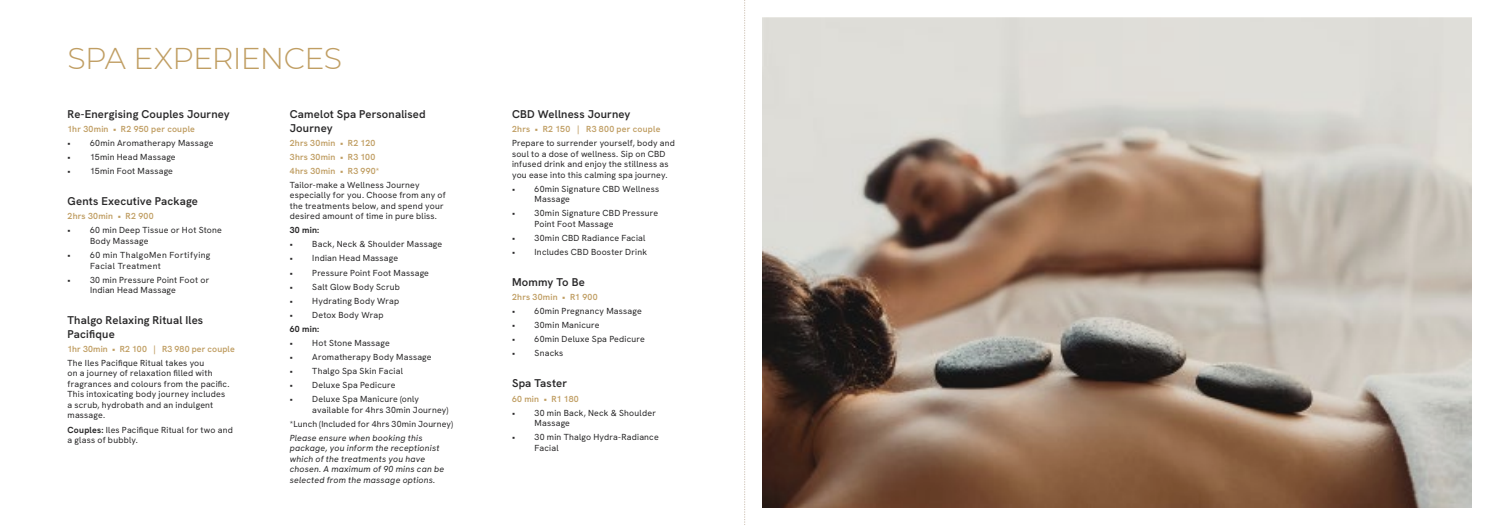
<style>
.page{position:relative;width:1489px;height:525px;background:#fff}
.page>*{position:absolute;margin:0;border:0;box-sizing:border-box;transform-origin:0 0}
.t1{font:300 30px "Montserrat";letter-spacing:-.025em;color:#c09e63}
.t2{font:11.25px/13.5px "Hanken Grotesk";letter-spacing:.015em;color:#292829}
.t3{font:8.75px/10.5px "Hanken Grotesk";letter-spacing:.025em;color:#292829}
.t4{font:8.75px/14px "Hanken Grotesk";letter-spacing:.025em;color:#c09e63}
.t5{font:italic 8.75px/10.5px "Hanken Grotesk";letter-spacing:.025em;color:#292829}
.t6{font:8.75px/10.5px "Hanken Grotesk";letter-spacing:.045em;color:#292829}
</style>
<div class="page">
<svg style="left:744px;top:0;width:1px;height:523px"></svg>
<svg style="left:762px;top:18px;width:708px;height:489px;background:#ac9c8f"></svg>
<h1 class="t1" style="left:68px;top:38px;width:276px">SPA EXPERIENCES</h1>
<p class="t2" style="left:68px;top:107px;width:164px">Re-Energising Couples Journey</p>
<p class="t4" style="left:68px;top:122px;width:129px">1hr 30min • R2 950 per couple</p>
<p class="t3" style="left:68px;top:137px;width:147px">• 60min Aromatherapy Massage</p>
<p class="t3" style="left:68px;top:152px;width:110px">• 15min Head Massage</p>
<p class="t3" style="left:68px;top:166px;width:107px">• 15min Foot Massage</p>
<p class="t2" style="left:68px;top:194px;width:132px">Gents Executive Package</p>
<p class="t4" style="left:68px;top:209px;width:88px">2hrs 30min • R2 900</p>
<p class="t3" style="left:90px;top:225px;width:133px;text-indent:-22px">• 60 min Deep Tissue or Hot Stone<br>Body Massage</p>
<p class="t6" style="left:90px;top:249px;width:122px;text-indent:-22px">• 60 min ThalgoMen Fortifying<br>Facial Treatment</p>
<p class="t3" style="left:90px;top:274px;width:121px;text-indent:-22px">• 30 min Pressure Point Foot or<br>Indian Head Massage</p>
<p class="t2" style="left:68px;top:313px;width:137px">Thalgo Relaxing Ritual Iles<br>Pacifique</p>
<p class="t4" style="left:68px;top:341px;width:169px">1hr 30min • R2 100 | R3 980 per couple</p>
<p class="t3" style="left:68px;top:357px;width:163px">The Iles Pacifique Ritual takes you<br>on a journey of relaxation filled with fragrances and colours from the pacific.<br>This intoxicating body journey includes a scrub, hydrobath and an indulgent massage.</p>
<p class="t3" style="left:68px;top:424px;width:167px">Couples: Iles Pacifique Ritual for two and a glass of bubbly.</p>
<p class="t2" style="left:290px;top:107px;width:137px">Camelot Spa Personalised<br>Journey</p>
<p class="t4" style="left:290px;top:135px;width:91px">2hrs 30min • R2 120<br>3hrs 30min • R3 100<br>4hrs 30min • R3 990*</p>
<p class="t3" style="left:290px;top:179px;width:157px">Tailor-make a Wellness Journey especially for you. Choose from any of the treatments below, and spend your desired amount of time in pure bliss.</p>
<p class="t3" style="left:290px;top:225px;width:31px">30 min:</p>
<p class="t3" style="left:290px;top:239px;width:154px">• Back, Neck &amp; Shoulder Massage</p>
<p class="t3" style="left:290px;top:253px;width:110px">• Indian Head Massage</p>
<p class="t3" style="left:290px;top:267px;width:141px">• Pressure Point Foot Massage</p>
<p class="t3" style="left:290px;top:281px;width:112px">• Salt Glow Body Scrub</p>
<p class="t3" style="left:290px;top:295px;width:111px">• Hydrating Body Wrap</p>
<p class="t3" style="left:290px;top:307px;width:95px;line-height:14px">• Detox Body Wrap<br>60 min:</p>
<p class="t3" style="left:290px;top:337px;width:102px">• Hot Stone Massage</p>
<p class="t3" style="left:290px;top:351px;width:143px">• Aromatherapy Body Massage</p>
<p class="t3" style="left:290px;top:365px;width:115px">• Thalgo Spa Skin Facial</p>
<p class="t3" style="left:290px;top:379px;width:107px">• Deluxe Spa Pedicure</p>
<p class="t3" style="left:312px;top:393px;width:138px;text-indent:-22px">• Deluxe Spa Manicure (only available for 4hrs 30min Journey)</p>
<p class="t3" style="left:290px;top:418px;width:165px">*Lunch (Included for 4hrs 30min Journey)</p>
<p class="t5" style="left:290px;top:432px;width:156px">Please ensure when booking this package, you inform the receptionist which of the treatments you have chosen. A maximum of 90 mins can be selected from the massage options.</p>
<p class="t2" style="left:512px;top:107px;width:120px">CBD Wellness Journey</p>
<p class="t4" style="left:512px;top:122px;width:150px">2hrs • R2 150 | R3 800 per couple</p>
<p class="t3" style="left:512px;top:137px;width:164px">Prepare to surrender yourself, body and soul to a dose of wellness. Sip on CBD infused drink and enjoy the stillness as you ease into this calming spa journey.</p>
<p class="t3" style="left:534px;top:183px;width:126px;text-indent:-22px">• 60min Signature CBD Wellness<br>Massage</p>
<p class="t3" style="left:534px;top:208px;width:125px;text-indent:-22px">• 30min Signature CBD Pressure<br>Point Foot Massage</p>
<p class="t3" style="left:512px;top:232px;width:135px">• 30min CBD Radiance Facial</p>
<p class="t3" style="left:512px;top:246px;width:137px">• Includes CBD Booster Drink</p>
<p class="t2" style="left:512px;top:275px;width:74px">Mommy To Be</p>
<p class="t4" style="left:512px;top:290px;width:87px">2hrs 30min • R1 900</p>
<p class="t3" style="left:512px;top:305px;width:131px">• 60min Pregnancy Massage</p>
<p class="t3" style="left:512px;top:319px;width:89px">• 30min Manicure</p>
<p class="t3" style="left:512px;top:333px;width:134px">• 60min Deluxe Spa Pedicure</p>
<p class="t3" style="left:512px;top:347px;width:53px">• Snacks</p>
<p class="t2" style="left:512px;top:376px;width:57px">Spa Taster</p>
<p class="t4" style="left:512px;top:391px;width:68px">60 min • R1 180</p>
<p class="t3" style="left:534px;top:407px;width:123px;text-indent:-22px">• 30 min Back, Neck &amp; Shoulder<br>Massage</p>
<p class="t3" style="left:534px;top:431px;width:126px;text-indent:-22px">• 30 min Thalgo Hydra-Radiance<br>Facial</p>
</div>
